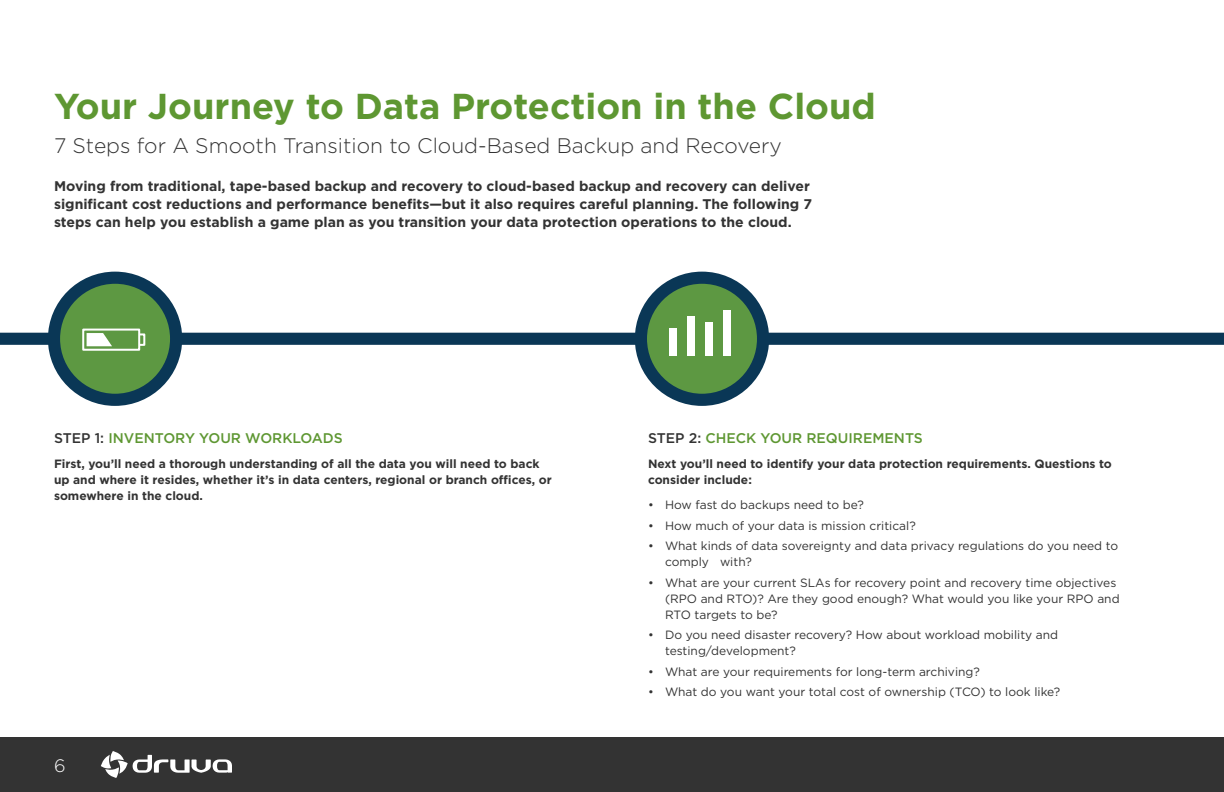
<style>
.page{position:relative;width:1224px;height:792px;background:#fff}
.page>*{position:absolute;margin:0;border:0;box-sizing:border-box;transform-origin:0 0}
.t1{font:700 36px "Gotham";color:#5e9732}
.t2{font:300 21px "Gotham";color:#333}
.t3{font:300 18px "Gotham";color:#fff}
.t4{font:700 14px/18px "Gotham";color:#333}
.t5{font:500 14px "Gotham";color:#5e9732}
.t6{font:12px/16px "Gotham";color:#333}
.t7{font:700 12px/16px "Gotham";color:#333}
.s1{color:#333}
</style>
<div class="page">
<div style="left:0;top:737px;width:1224px;height:55px;background:#333"></div>
<svg style="left:101px;top:751px;width:131px;height:27px"></svg>
<div style="left:0;top:333px;width:1224px;height:12px;background:#0a3756"></div>
<div style="left:54px;top:278px;width:122px;height:122px;background:#5d9842;border-radius:50%"></div>
<div style="left:48px;top:272px;width:134px;height:134px;border:12px solid #0a3756;border-radius:50%"></div>
<div style="left:641px;top:278px;width:122px;height:122px;background:#5d9842;border-radius:50%"></div>
<div style="left:635px;top:272px;width:134px;height:134px;border:12px solid #0a3756;border-radius:50%"></div>
<div style="left:123px;top:333px;width:22px;height:13px;border:2px solid #fff"></div>
<div style="left:83px;top:330px;width:56px;height:20px;background:#5d9842"></div>
<div style="left:82px;top:329px;width:58px;height:22px;border:2px solid #fff"></div>
<svg style="left:87px;top:333px;width:25px;height:13px"></svg>
<div style="left:723px;top:310px;width:8px;height:46px;background:#fff"></div>
<div style="left:687px;top:316px;width:8px;height:40px;background:#fff"></div>
<div style="left:705px;top:322px;width:8px;height:34px;background:#fff"></div>
<div style="left:669px;top:328px;width:8px;height:28px;background:#fff"></div>
<h1 class="t1" style="left:54px;top:82px;width:823px">Your Journey to Data Protection in the Cloud</h1>
<h2 class="t2" style="left:54px;top:132px;width:729px">7 Steps for A Smooth Transition to Cloud-Based Backup and Recovery</h2>
<p class="t4" style="left:54px;top:177px;width:760px">Moving from traditional, tape-based backup and recovery to cloud-based backup and recovery can deliver significant cost reductions and performance benefits—but it also requires careful planning. The following 7 steps can help you establish a game plan as you transition your data protection operations to the cloud.</p>
<p class="t5" style="left:54px;top:429px;width:290px"><span class="s1">STEP 1:</span> INVENTORY YOUR WORKLOADS</p>
<p class="t7" style="left:54px;top:456px;width:499px">First, you’ll need a thorough understanding of all the data you will need to back up and where it resides, whether it’s in data centers, regional or branch offices, or somewhere in the cloud.</p>
<h3 class="t3" style="left:54px;top:754px;width:13px">6</h3>
<p class="t5" style="left:648px;top:429px;width:276px"><span class="s1">STEP 2:</span> CHECK YOUR REQUIREMENTS</p>
<p class="t7" style="left:648px;top:456px;width:465px">Next you’ll need to identify your data protection requirements. Questions to consider include:</p>
<p class="t6" style="left:648px;top:497px;width:217px">• How fast do backups need to be?</p>
<p class="t6" style="left:648px;top:517px;width:269px">• How much of your data is mission critical?</p>
<p class="t6" style="left:665px;top:538px;width:455px;text-indent:-17px">• What kinds of data sovereignty and data privacy regulations do you need to comply with?</p>
<p class="t6" style="left:665px;top:574px;width:456px;text-indent:-17px">• What are your current SLAs for recovery point and recovery time objectives (RPO and RTO)? Are they good enough? What would you like your RPO and<br>RTO targets to be?</p>
<p class="t6" style="left:665px;top:627px;width:395px;text-indent:-17px">• Do you need disaster recovery? How about workload mobility and testing/development?</p>
<p class="t6" style="left:648px;top:663px;width:333px">• What are your requirements for long-term archiving?</p>
<p class="t6" style="left:648px;top:684px;width:414px">• What do you want your total cost of ownership (TCO) to look like?</p>
</div>
